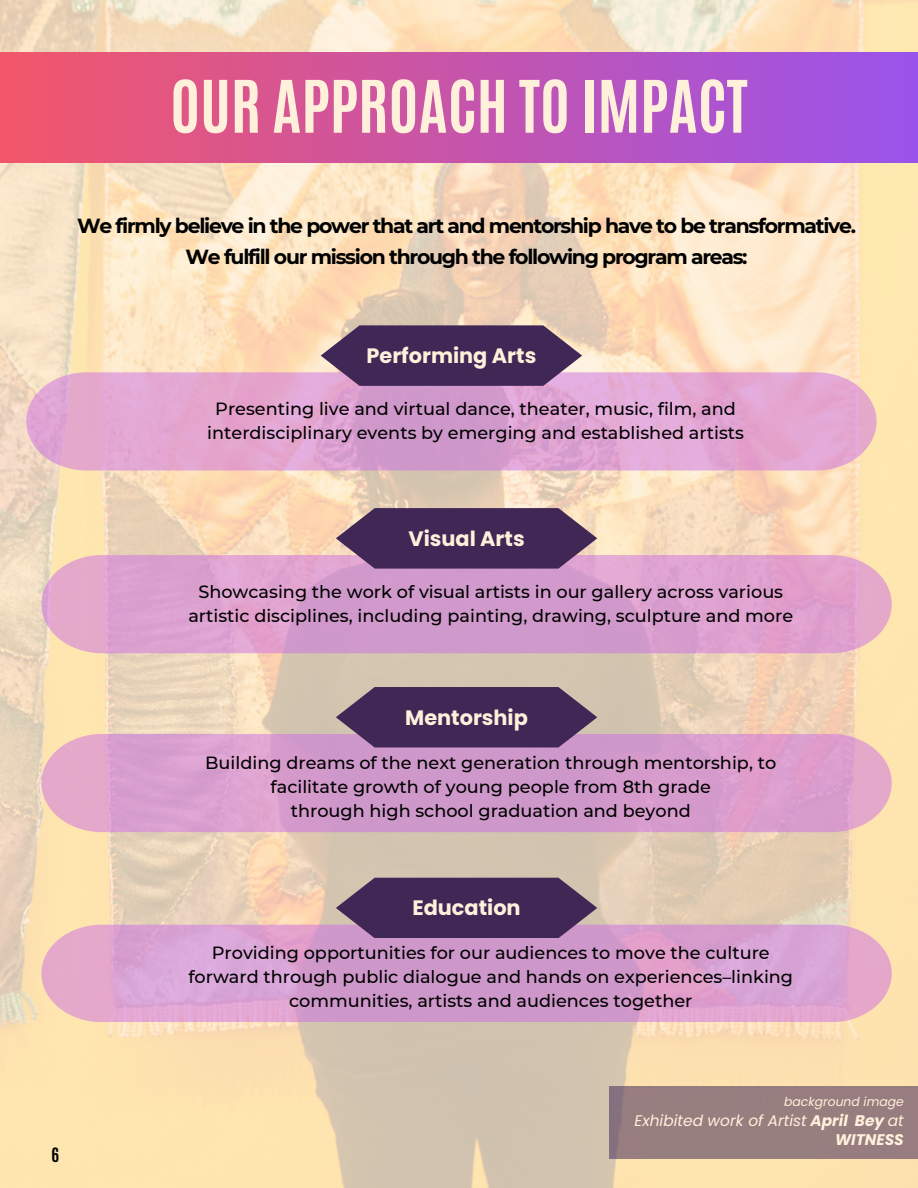
<style>
.page{position:relative;width:918px;height:1188px;background:#fff}
.page>*{position:absolute;margin:0;border:0;box-sizing:border-box;transform-origin:0 0}
.t1{font:700 61.5px "Antonio";color:#fff0db}
.t2{font:700 20.85px "Poppins";color:#fff0db}
.t3{font:700 20.4px/31.5px "Montserrat";letter-spacing:-.06em;color:#000;text-align:center}
.t4{font:500 17.7px/24px "Montserrat";color:#000;text-align:center}
.t5{font:700 16.5px "Antonio";color:#000}
.t6{font:italic 15.45px "Poppins";color:#fff0db}
.t7{font:italic 700 15.45px "Poppins";color:#fff0db}
.t8{font:italic 12.45px "Poppins";color:#fff0db}
.s1{font-weight:700}
</style>
<div class="page">
<img style="left:0;top:0;width:918px;height:1188px">
<div style="left:0;top:53px;width:918px;height:109px;background:linear-gradient(to right,#f35669,#9953eb)"></div>
<svg style="left:41px;top:925px;width:851px;height:97px;background:#d8a1cd"></svg>
<svg style="left:41px;top:734px;width:851px;height:98px;background:#d89fcb"></svg>
<svg style="left:336px;top:878px;width:261px;height:60px;background:#553b64"></svg>
<svg style="left:336px;top:687px;width:261px;height:61px;background:#563c65"></svg>
<svg style="left:41px;top:555px;width:851px;height:98px;background:#daa1cc"></svg>
<svg style="left:336px;top:508px;width:261px;height:61px;background:#5a3f66"></svg>
<svg style="left:26px;top:372px;width:851px;height:99px;background:#e0a6d0"></svg>
<svg style="left:321px;top:325px;width:261px;height:61px;background:#5a4067"></svg>
<div style="left:609px;top:1086px;width:309px;height:73px;background:#977e7f"></div>
<h1 class="t1" style="left:170px;top:62px;width:579px">OUR APPROACH TO IMPACT</h1>
<h2 class="t3" style="left:77px;top:209px;width:781px">We firmly believe in the power that art and mentorship have to be transformative.<br>We fulfill our mission through the following program areas:</h2>
<h3 class="t2" style="left:367px;top:341px;width:171px">Performing Arts</h3>
<h2 class="t4" style="left:207px;top:397px;width:538px">Presenting live and virtual dance, theater, music, film, and interdisciplinary events by emerging and established artists</h2>
<p class="t5" style="left:51px;top:1143px;width:9px">6</p>
<h3 class="t2" style="left:408px;top:524px;width:118px">Visual Arts</h3>
<h2 class="t4" style="left:188px;top:579px;width:606px">Showcasing the work of visual artists in our gallery across various artistic disciplines, including painting, drawing, sculpture and more</h2>
<h3 class="t2" style="left:405px;top:703px;width:124px">Mentorship</h3>
<h2 class="t4" style="left:205px;top:750px;width:573px">Building dreams of the next generation through mentorship, to facilitate growth of young people from 8th grade<br>through high school graduation and beyond</h2>
<h3 class="t2" style="left:412px;top:894px;width:110px">Education</h3>
<h2 class="t4" style="left:188px;top:941px;width:606px">Providing opportunities for our audiences to move the culture forward through public dialogue and hands on experiences–linking communities, artists and audiences together</h2>
<p class="t8" style="left:784px;top:1093px;width:121px">background image</p>
<p class="t6" style="left:635px;top:1110px;width:271px">Exhibited work of Artist <span class="s1">April Bey</span> at</p>
<p class="t7" style="left:835px;top:1129px;width:70px">WITNESS</p>
</div>
